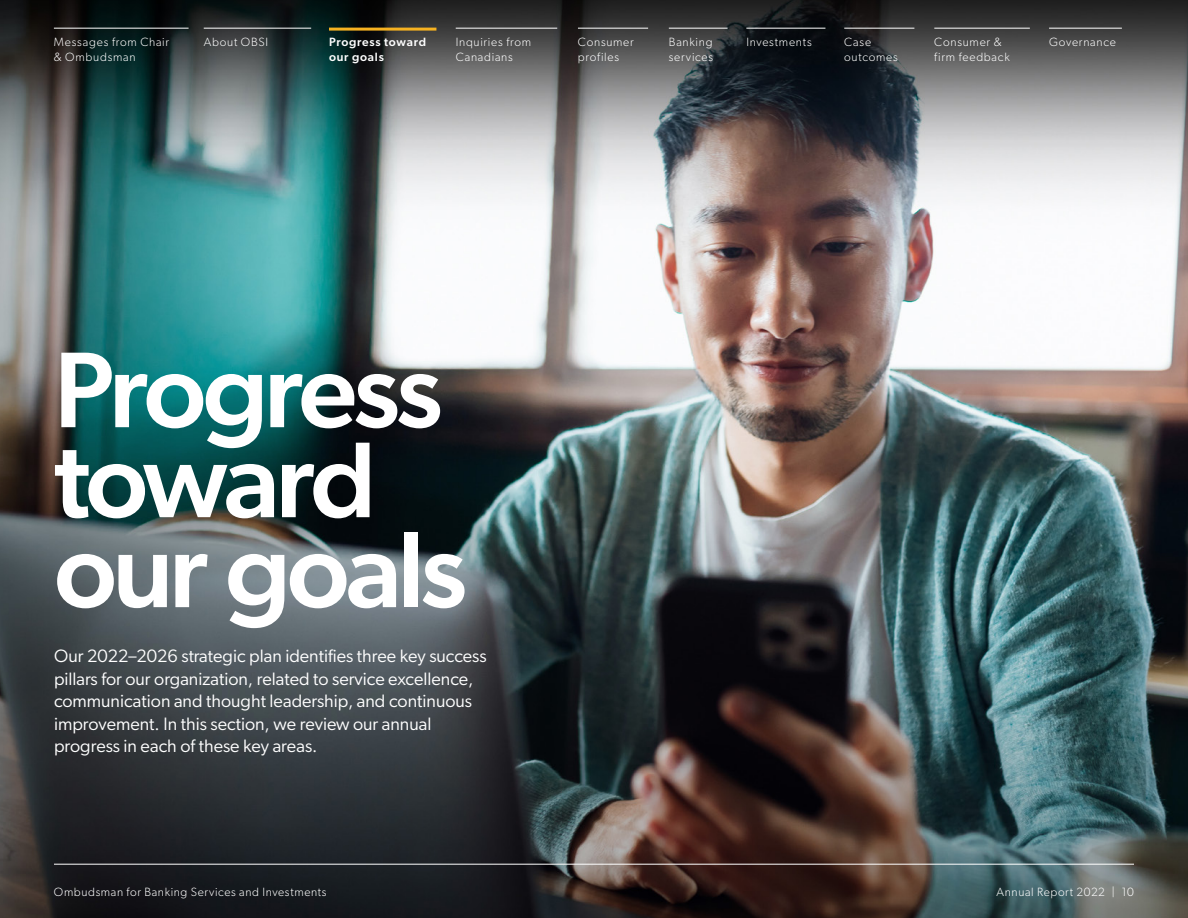
<style>
.page{position:relative;width:1188px;height:918px;background:#fff}
.page>*{position:absolute;margin:0;border:0;box-sizing:border-box;transform-origin:0 0}
.Chapter_Header_-_TOC{font:500 108px/90px "Gibson";letter-spacing:-.04em;color:#fff}
.Chapter_Body_12_15{font:18px/22.5px "Gibson";color:#fff}
.t1{font:300 12px/15px "Gibson";letter-spacing:.06em;color:#fff}
.t2{font:500 12px/15px "Gibson";letter-spacing:.06em;color:#fff}
</style>
<div class="page">
<img style="left:0;top:0;width:1188px;height:918px">
<hr style="left:54px;top:864px;width:1080px;height:1px;background:#fff">
<hr style="left:456px;top:28px;width:101px;height:1px;background:#fff">
<hr style="left:578px;top:28px;width:70px;height:1px;background:#fff">
<hr style="left:844px;top:28px;width:70px;height:1px;background:#fff">
<hr style="left:1049px;top:28px;width:73px;height:1px;background:#fff">
<hr style="left:669px;top:28px;width:59px;height:1px;background:#fff">
<hr style="left:54px;top:28px;width:135px;height:1px;background:#fff">
<hr style="left:204px;top:28px;width:107px;height:1px;background:#fff">
<hr style="left:746px;top:28px;width:79px;height:1px;background:#fff">
<hr style="left:934px;top:28px;width:96px;height:1px;background:#fff">
<hr style="left:329px;top:28px;width:107px;height:3px;background:#f6b221">
<p class="t1" style="left:54px;top:35px;width:117px">Messages from Chair &amp; Ombudsman</p>
<p class="t1" style="left:204px;top:35px;width:66px">About OBSI</p>
<p class="t1" style="left:746px;top:35px;width:67px">Investments</p>
<p class="t1" style="left:934px;top:35px;width:77px">Consumer &amp; firm feedback</p>
<p class="t1" style="left:456px;top:35px;width:77px">Inquiries from<br>Canadians</p>
<p class="t1" style="left:578px;top:35px;width:57px">Consumer profiles</p>
<p class="t1" style="left:844px;top:35px;width:55px">Case outcomes</p>
<p class="t1" style="left:669px;top:35px;width:45px">Banking</p>
<p class="t1" style="left:1049px;top:35px;width:68px">Governance</p>
<p class="t1" style="left:669px;top:50px;width:46px">services</p>
<p class="t2" style="left:329px;top:34px;width:99px">Progress toward our goals</p>
<h2 class="Chapter_Header_-_TOC" style="left:54px;top:343px;width:414px">Progress toward our goals</h2>
<p class="Chapter_Body_12_15" style="left:54px;top:644px;width:434px">Our 2022–2026 strategic plan identifies three key success pillars for our organization, related to service excellence, communication and thought leadership, and continuous improvement. In this section, we review our annual progress in each of these key areas.</p>
<p class="t1" style="left:54px;top:884px;width:274px">Ombudsman for Banking Services and Investments</p>
<p class="t1" style="left:997px;top:884px;width:139px">Annual Report 2022 | 10</p>
</div>
